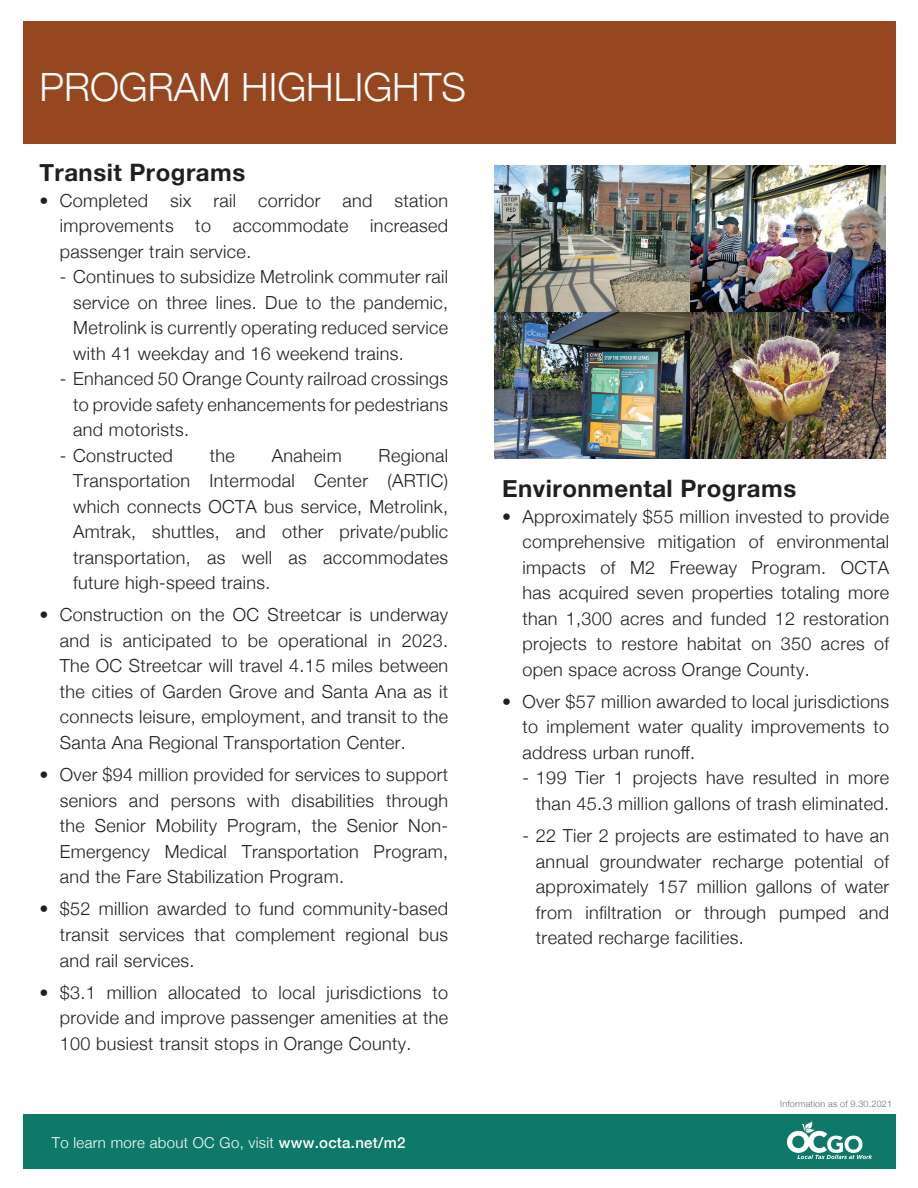
<style>
.page{position:relative;width:918px;height:1188px;background:#fff}
.page>*{position:absolute;margin:0;border:0;box-sizing:border-box;transform-origin:0 0}
.t1{font:300 39px "Helvetica Neue";color:#fff}
.t2{font:700 24px "Helvetica Neue";letter-spacing:.02em;color:#231f20}
.t3{font:300 18px/25.5px "Helvetica Neue";letter-spacing:.02em;color:#231f20;text-align:justify}
.t4{font:300 15px "Helvetica Neue";letter-spacing:.02em;color:#fff}
.t5{font:300 9px "Helvetica Neue";letter-spacing:.02em;color:#6c6d70}
.s1{font-weight:500}
</style>
<div class="page">
<div style="left:23px;top:1114px;width:872px;height:55px;background:#0e7969"></div>
<svg style="left:787px;top:1121px;width:85px;height:38px"></svg>
<div style="left:23px;top:21px;width:872px;height:122px;background:#964720"></div>
<img style="left:495px;top:166px;width:391px;height:293px">
<h1 class="t1" style="left:39px;top:56px;width:428px">PROGRAM HIGHLIGHTS</h1>
<h2 class="t2" style="left:39px;top:154px;width:207px">Transit Programs</h2>
<p class="t3" style="left:60px;top:186px;width:390px;text-indent:-20px">• Completed six rail corridor and station improvements to accommodate increased passenger train service.</p>
<p class="t3" style="left:73px;top:263px;width:377px;text-indent:-14px">- Continues to subsidize Metrolink commuter rail service on three lines. Due to the pandemic, Metrolink is currently operating reduced service with 41 weekday and 16 weekend trains.</p>
<p class="t3" style="left:73px;top:365px;width:377px;text-indent:-14px">- Enhanced 50 Orange County railroad crossings to provide safety enhancements for pedestrians and motorists.</p>
<p class="t3" style="left:60px;top:441px;width:115px">- Constructed</p>
<p class="t3" style="left:210px;top:441px;width:27px">the</p>
<p class="t3" style="left:272px;top:441px;width:71px">Anaheim</p>
<p class="t3" style="left:73px;top:441px;width:377px;text-indent:305px">Regional Transportation Intermodal Center (ARTIC) which connects OCTA bus service, Metrolink, Amtrak, shuttles, and other private/public transportation, as well as accommodates future high-speed trains.</p>
<p class="t3" style="left:60px;top:601px;width:390px;text-indent:-20px">• Construction on the OC Streetcar is underway and is anticipated to be operational in 2023.<br>The OC Streetcar will travel 4.15 miles between the cities of Garden Grove and Santa Ana as it connects leisure, employment, and transit to the Santa Ana Regional Transportation Center.</p>
<p class="t3" style="left:60px;top:761px;width:390px;text-indent:-20px">• Over $94 million provided for services to support seniors and persons with disabilities through the Senior Mobility Program, the Senior Non-Emergency Medical Transportation Program, and the Fare Stabilization Program.</p>
<p class="t3" style="left:60px;top:895px;width:390px;text-indent:-20px">• $52 million awarded to fund community-based transit services that complement regional bus and rail services.</p>
<p class="t3" style="left:39px;top:979px;width:410px;text-align:right">• $3.1 million allocated to local jurisdictions to provide and improve passenger amenities at the</p>
<p class="t3" style="left:60px;top:1030px;width:353px">100 busiest transit stops in Orange County.</p>
<p class="t4" style="left:52px;top:1131px;width:355px">To learn more about OC Go, visit <span class="s1">www.octa.net/m2</span></p>
<h2 class="t2" style="left:502px;top:470px;width:296px">Environmental Programs</h2>
<p class="t3" style="left:522px;top:502px;width:368px;text-indent:-20px">• Approximately $55 million invested to provide comprehensive mitigation of environmental impacts of M2 Freeway Program. OCTA has acquired seven properties totaling more than 1,300 acres and funded 12 restoration projects to restore habitat on 350 acres of open space across Orange County.</p>
<p class="t3" style="left:522px;top:688px;width:368px;text-indent:-20px">• Over $57 million awarded to local jurisdictions to implement water quality improvements to address urban runoff.</p>
<p class="t3" style="left:522px;top:764px;width:368px;text-align:right">- 199 Tier 1 projects have resulted in more than 45.3 million gallons of trash eliminated.</p>
<p class="t3" style="left:536px;top:822px;width:355px;text-indent:-14px">- 22 Tier 2 projects are estimated to have an annual groundwater recharge potential of approximately 157 million gallons of water from infiltration or through pumped and treated recharge facilities.</p>
<p class="t5" style="left:780px;top:1097px;width:113px">Information as of 9.30.2021</p>
</div>
